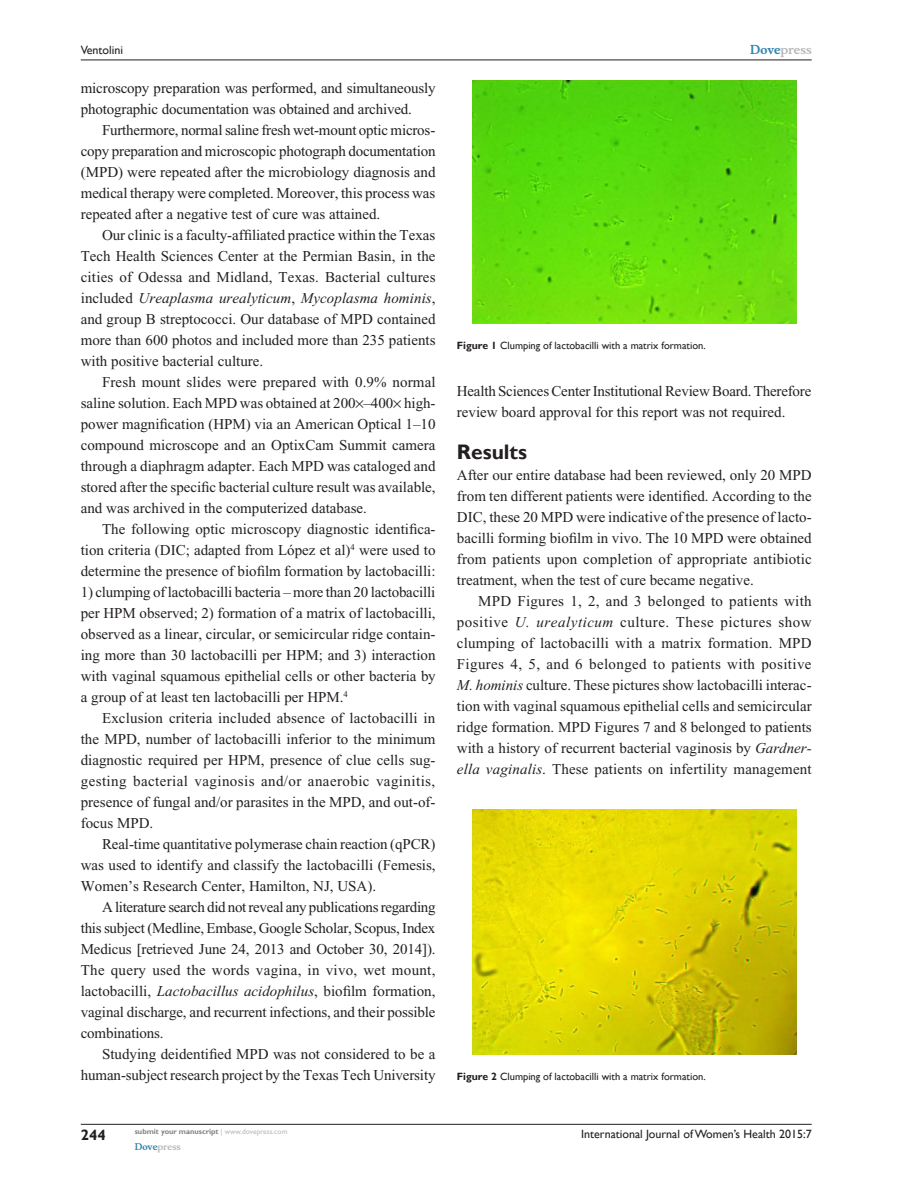
<style>
.page{position:relative;width:918px;height:1188px;background:#fff}
.page>*{position:absolute;margin:0;border:0;box-sizing:border-box;transform-origin:0 0}
.t1{font:700 21px "Gill Sans";color:#231f20}
.Tx{font:15px/21px "Times New Roman";color:#231f20;text-align:justify}
.TxF{font:15px/21px "Times New Roman";letter-spacing:-.01em;color:#231f20}
.RunFolio-V{font:700 15px "Gill Sans";color:#231f20}
.RunF-V{font:12px "Gill Sans";color:#231f20}
.RunH-Brand-V{font:700 12px "Musee";color:#b8b9bc}
.RunH-V{font:12px "Gill Sans";color:#231f20}
.FigC{font:10.5px "Gill Sans";color:#231f20}
.RunF-Brand-V{font:700 9px "Musee";color:#b8b9bc}
.RunF-SubmityourMS-V{font:700 7.5px "Gill Sans";color:#808285}
.s1{font-style:italic}
.s2{color:#3485ae}
.s3{font-weight:700}
.s4{font-weight:400;color:#b8b9bc}
</style>
<div class="page">
<hr style="left:81px;top:1124px;width:731px;height:1px;background:#231f20">
<hr style="left:81px;top:60px;width:731px;height:1px;background:#231f20">
<img style="left:472px;top:81px;width:324px;height:242px">
<img style="left:472px;top:809px;width:324px;height:245px">
<p class="RunH-V" style="left:81px;top:43px;width:44px">Ventolini</p>
<p class="TxF" style="left:81px;top:77px;width:356px">microscopy preparation was performed, and simultaneously photographic documentation was obtained and archived.</p>
<p class="Tx" style="left:81px;top:119px;width:356px;text-indent:21px">Furthermore, normal saline fresh wet-mount optic micros&shy;copy preparation and microscopic photograph documentation (MPD) were repeated after the microbiology diagnosis and medical therapy were completed. Moreover, this process was repeated after a negative test of cure was attained.</p>
<p class="Tx" style="left:81px;top:224px;width:356px;text-indent:21px">Our clinic is a faculty-affiliated practice within the Texas Tech Health Sciences Center at the Permian Basin, in the cities of Odessa and Midland, Texas. Bacterial cultures included <span class="s1">Ureaplasma urealyticum</span>, <span class="s1">Mycoplasma hominis</span>, and group B streptococci. Our database of MPD contained more than 600 photos and included more than 235 patients with positive bacterial culture.</p>
<p class="Tx" style="left:81px;top:371px;width:356px;text-indent:21px">Fresh mount slides were prepared with 0.9% normal saline solution. Each MPD was obtained at 200 –400 high&shy;power magnification (HPM) via an American Optical 1–10 compound microscope and an OptixCam Summit camera through a diaphragm adapter. Each MPD was cataloged and stored after the specific bacterial culture result was available, and was archived in the computerized database.</p>
<p class="Tx" style="left:81px;top:518px;width:356px;text-indent:21px">The following optic microscopy diagnostic identifica&shy;tion criteria (DIC; adapted from López et al)<sup>4</sup> were used to determine the presence of biofilm formation by lactobacilli:</p>
<p class="Tx" style="left:81px;top:581px;width:356px">1) clumping of lactobacilli bacteria – more than 20 lactobacilli per HPM observed; 2) formation of a matrix of lactobacilli, observed as a linear, circular, or semicircular ridge contain&shy;ing more than 30 lactobacilli per HPM; and 3) interaction with vaginal squamous epithelial cells or other bacteria by a group of at least ten lactobacilli per HPM.<sup>4</sup></p>
<p class="Tx" style="left:81px;top:707px;width:356px;text-indent:21px">Exclusion criteria included absence of lactobacilli in the MPD, number of lactobacilli inferior to the minimum diagnostic required per HPM, presence of clue cells sug&shy;gesting bacterial vaginosis and/or anaerobic vaginitis, presence of fungal and/or parasites in the MPD, and out-of&shy;focus MPD.</p>
<p class="Tx" style="left:81px;top:833px;width:356px;text-indent:21px">Real-time quantitative polymerase chain reaction (qPCR) was used to identify and classify the lactobacilli (Femesis, Women’s Research Center, Hamilton, NJ, USA).</p>
<p class="Tx" style="left:81px;top:896px;width:356px;text-indent:21px">A literature search did not reveal any publications regarding this subject (Medline, Embase, Google Scholar, Scopus, Index Medicus [retrieved June 24, 2013 and October 30, 2014]).<br>The query used the words vagina, in vivo, wet mount, lactobacilli, <span class="s1">Lactobacillus acidophilus</span>, biofilm formation, vaginal discharge, and recurrent infections, and their possible combinations.</p>
<p class="Tx" style="left:81px;top:1043px;width:356px;text-align:right">Studying deidentified MPD was not considered to be a human-subject research project by the Texas Tech University</p>
<p class="RunH-Brand-V" style="left:750px;top:43px;width:63px"><span class="s2">Dove</span>press</p>
<p class="FigC" style="left:457px;top:339px;width:250px"><span class="s3">Figure 1</span> Clumping of lactobacilli with a matrix formation.</p>
<p class="Tx" style="left:457px;top:380px;width:356px">Health Sciences Center Institutional Review Board. Therefore review board approval for this report was not required.</p>
<h1 class="t1" style="left:457px;top:439px;width:72px">Results</h1>
<p class="TxF" style="left:457px;top:464px;width:357px;text-align:justify">After our entire database had been reviewed, only 20 MPD from ten different patients were identified. According to the DIC, these 20 MPD were indicative of the presence of lacto&shy;bacilli forming biofilm in vivo. The 10 MPD were obtained from patients upon completion of appropriate antibiotic treatment, when the test of cure became negative.</p>
<p class="Tx" style="left:457px;top:590px;width:356px;text-indent:21px">MPD Figures 1, 2, and 3 belonged to patients with positive <span class="s1">U. urealyticum</span> culture. These pictures show clumping of lactobacilli with a matrix formation. MPD Figures 4, 5, and 6 belonged to patients with positive <span class="s1">M. hominis</span> culture. These pictures show lactobacilli interac&shy;tion with vaginal squamous epithelial cells and semicircular ridge formation. MPD Figures 7 and 8 belonged to patients with a history of recurrent bacterial vaginosis by <span class="s1">Gardner&shy;ella vaginalis</span>. These patients on infertility management</p>
<p class="FigC" style="left:457px;top:1070px;width:250px"><span class="s3">Figure 2</span> Clumping of lactobacilli with a matrix formation.</p>
<p class="RunFolio-V" style="left:81px;top:1126px;width:26px">244</p>
<p class="RunF-SubmityourMS-V" style="left:135px;top:1127px;width:154px">submit your manuscript <span class="s4">| www.dovepress.com</span></p>
<p class="RunF-Brand-V" style="left:135px;top:1141px;width:48px"><span class="s2">Dove</span>press</p>
<p class="RunF-V" style="left:581px;top:1127px;width:232px">International Journal of Women’s Health 2015:7</p>
</div>
